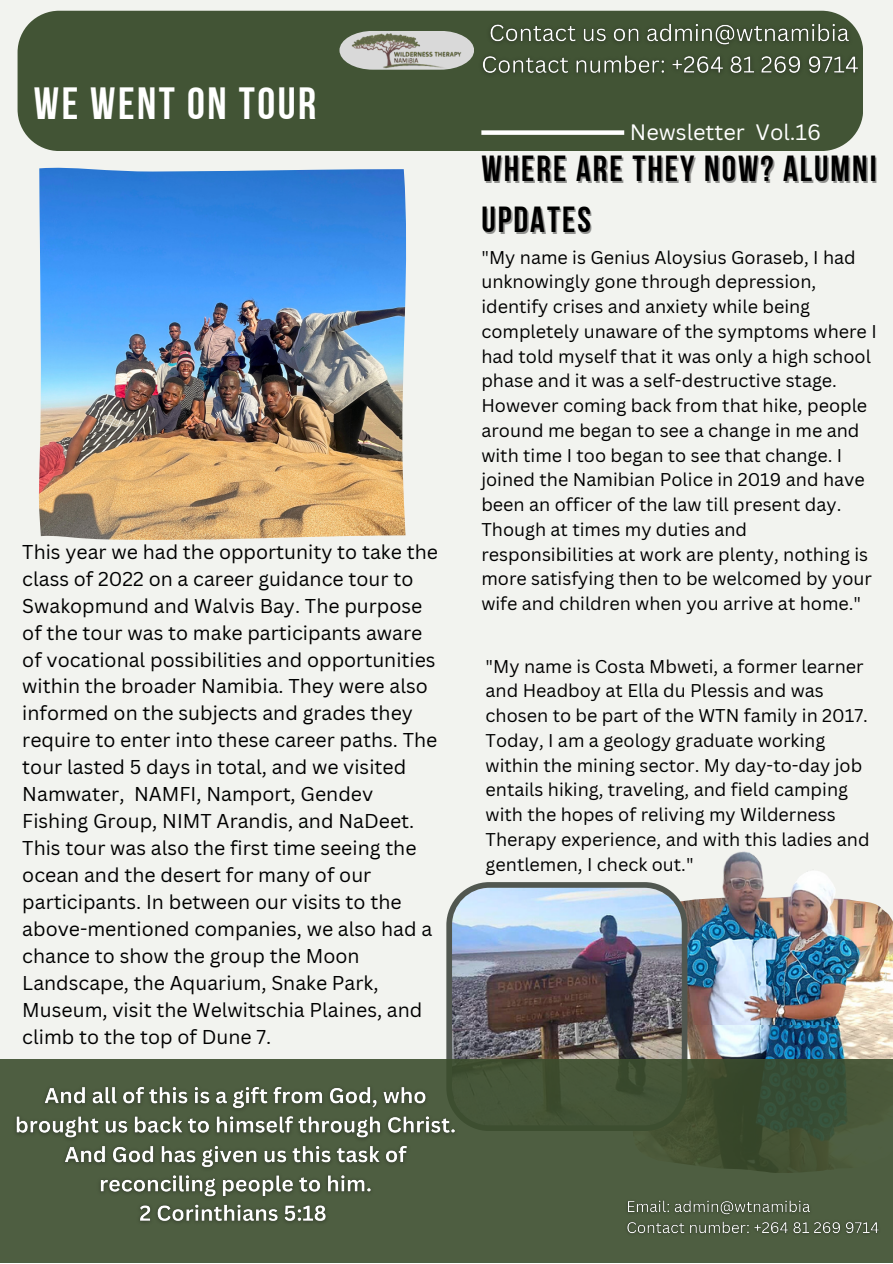
<style>
.page{position:relative;width:893px;height:1264px;background:#fff}
.page>*{position:absolute;margin:0;border:0;box-sizing:border-box;transform-origin:0 0}
.t1{font:45px "Bebas Neue Cyrillic";letter-spacing:.055em;color:#fff}
.t2{font:36.15px/50.6px "Bebas Neue Cyrillic";letter-spacing:.055em;color:#000}
.t3{font:21.75px "Canva Sans";color:#fff}
.t4{font:19.5px/27px "Canva Sans";color:#000}
.t5{font:18px/24.8px "Canva Sans";color:#000}
</style>
<div class="page">
<div style="left:0;top:0;width:892px;height:1262px;background:#f2f3ef"></div>
<div style="left:18px;top:11px;width:844px;height:140px;background:#425435"></div>
<img style="left:687px;top:1024px;width:205px;height:35px">
<img style="left:687px;top:851px;width:205px;height:173px">
<img style="left:446px;top:882px;width:241px;height:177px">
<svg style="left:0;top:1059px;width:892px;height:203px;background:#48583b"></svg>
<svg style="left:469px;top:31px;width:5px;height:39px"></svg>
<img style="left:338px;top:20px;width:131px;height:61px">
<img style="left:39px;top:168px;width:367px;height:372px">
<img style="left:8px;top:1074px;width:454px;height:182px">
<img style="left:474px;top:10px;width:389px;height:77px">
<img style="left:621px;top:1192px;width:263px;height:51px">
<div style="left:481px;top:130px;width:143px;height:5px;background:#fff"></div>
<p class="t1" style="left:34px;top:85px;width:284px">WE WENT ON TOUR</p>
<p class="t4" style="left:22px;top:537px;width:417px">This year we had the opportunity to take the class of 2022 on a career guidance tour to Swakopmund and Walvis Bay. The purpose of the tour was to make participants aware of vocational possibilities and opportunities within the broader Namibia. They were also informed on the subjects and grades they require to enter into these career paths. The tour lasted 5 days in total, and we visited Namwater, NAMFI, Namport, Gendev Fishing Group, NIMT Arandis, and NaDeet.<br>This tour was also the first time seeing the ocean and the desert for many of our participants. In between our visits to the above-mentioned companies, we also had a chance to show the group the Moon Landscape, the Aquarium, Snake Park, Museum, visit the Welwitschia Plaines, and climb to the top of Dune 7.</p>
<p class="t3" style="left:630px;top:117px;width:192px">Newsletter Vol.16</p>
<p class="t2" style="left:481px;top:147px;width:396px">WHERE ARE THEY NOW? ALUMNI<br>UPDATES</p>
<p class="t5" style="left:481px;top:244px;width:397px">"My name is Genius Aloysius Goraseb, I had unknowingly gone through depression, identify crises and anxiety while being completely unaware of the symptoms where I had told myself that it was only a high school phase and it was a self-destructive stage.<br>However coming back from that hike, people around me began to see a change in me and with time I too began to see that change. I joined the Namibian Police in 2019 and have been an officer of the law till present day.<br>Though at times my duties and responsibilities at work are plenty, nothing is more satisfying then to be welcomed by your wife and children when you arrive at home."</p>
<p class="t5" style="left:485px;top:653px;width:385px">"My name is Costa Mbweti, a former learner and Headboy at Ella du Plessis and was chosen to be part of the WTN family in 2017.<br>Today, I am a geology graduate working within the mining sector. My day-to-day job entails hiking, traveling, and field camping with the hopes of reliving my Wilderness Therapy experience, and with this ladies and gentlemen, I check out."</p>
</div>
